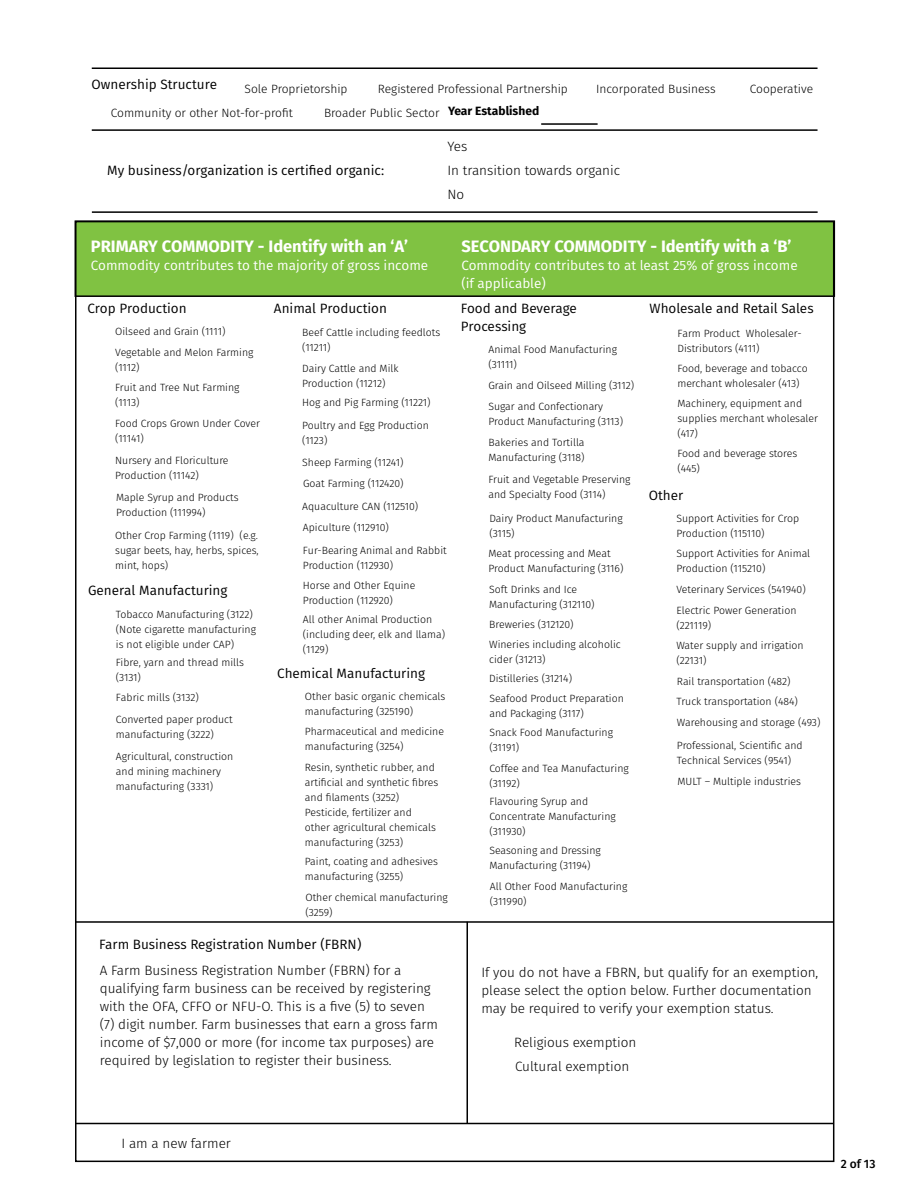
<style>
.page{position:relative;width:918px;height:1188px;background:#fff}
.page>*{position:absolute;margin:0;border:0;box-sizing:border-box;transform-origin:0 0}
.t1{font:700 16.5px "Fira Sans";color:#fff}
.t2{font:300 13.5px/18px "Fira Sans";color:#000}
.t3{font:13.5px/18px "Fira Sans";color:#000}
.t4{font:13.5px "Fira Sans";color:#fff}
.t5{font:300 12px "Fira Sans";color:#000}
.t6{font:700 12px "Fira Sans";color:#000}
.t7{font:500 12px "Fira Sans";color:#000}
.t8{font:300 10.5px/15px "Fira Sans";color:#000}
</style>
<div class="page">
<hr style="left:466px;top:922px;width:2px;height:202px;background:#000">
<hr style="left:92px;top:68px;width:726px;height:1px;background:#000">
<hr style="left:92px;top:129px;width:726px;height:2px;background:#000">
<hr style="left:92px;top:211px;width:726px;height:2px;background:#000">
<hr style="left:541px;top:123px;width:57px;height:2px;background:#000">
<div style="left:75px;top:220px;width:760px;height:77px;background:#80c242;border:2px solid #000"></div>
<hr style="left:76px;top:921px;width:758px;height:2px;background:#000">
<hr style="left:76px;top:1123px;width:758px;height:1px;background:#000">
<p class="t3" style="left:92px;top:75px;width:127px">Ownership Structure</p>
<p class="t5" style="left:111px;top:104px;width:184px">Community or other Not-for-profit</p>
<p class="t5" style="left:245px;top:80px;width:104px">Sole Proprietorship</p>
<p class="t5" style="left:596px;top:80px;width:121px">Incorporated Business</p>
<p class="t5" style="left:324px;top:104px;width:117px">Broader Public Sector</p>
<p class="t5" style="left:378px;top:80px;width:191px">Registered Professional Partnership</p>
<p class="t6" style="left:448px;top:102px;width:93px">Year Established</p>
<p class="t2" style="left:447px;top:137px;width:21px">Yes</p>
<p class="t3" style="left:107px;top:161px;width:279px">My business/organization is certified organic:</p>
<p class="t2" style="left:447px;top:161px;width:174px">In transition towards organic</p>
<p class="t2" style="left:447px;top:185px;width:18px">No</p>
<p class="t5" style="left:750px;top:80px;width:65px">Cooperative</p>
<p class="t1" style="left:91px;top:234px;width:319px">PRIMARY COMMODITY - Identify with an ‘A’</p>
<p class="t4" style="left:91px;top:256px;width:339px">Commodity contributes to the majority of gross income</p>
<p class="t1" style="left:461px;top:234px;width:332px">SECONDARY COMMODITY - Identify with a ‘B’</p>
<p class="t4" style="left:461px;top:256px;width:338px">Commodity contributes to at least 25% of gross income</p>
<p class="t4" style="left:461px;top:274px;width:86px">(if applicable)</p>
<p class="t3" style="left:87px;top:299px;width:101px">Crop Production</p>
<p class="t3" style="left:274px;top:299px;width:115px">Animal Production</p>
<p class="t3" style="left:461px;top:299px;width:118px">Food and Beverage<br>Processing</p>
<p class="t3" style="left:650px;top:299px;width:166px">Wholesale and Retail Sales</p>
<p class="t8" style="left:115px;top:324px;width:112px">Oilseed and Grain (1111)</p>
<p class="t8" style="left:115px;top:345px;width:140px">Vegetable and Melon Farming (1112)</p>
<p class="t8" style="left:115px;top:379px;width:126px">Fruit and Tree Nut Farming (1113)</p>
<p class="t8" style="left:302px;top:325px;width:139px">Beef Cattle including feedlots (11211)</p>
<p class="t8" style="left:302px;top:360px;width:98px">Dairy Cattle and Milk<br>Production (11212)</p>
<p class="t8" style="left:302px;top:395px;width:130px">Hog and Pig Farming (11221)</p>
<p class="t8" style="left:302px;top:418px;width:128px">Poultry and Egg Production (1123)</p>
<p class="t8" style="left:302px;top:455px;width:103px">Sheep Farming (11241)</p>
<p class="t8" style="left:303px;top:476px;width:102px">Goat Farming (112420)</p>
<p class="t8" style="left:302px;top:498px;width:118px">Aquaculture CAN (112510)</p>
<p class="t8" style="left:303px;top:520px;width:87px">Apiculture (112910)</p>
<p class="t8" style="left:303px;top:542px;width:145px">Fur-Bearing Animal and Rabbit<br>Production (112930)</p>
<p class="t8" style="left:303px;top:578px;width:114px">Horse and Other Equine<br>Production (112920)</p>
<p class="t8" style="left:677px;top:325px;width:126px">Farm Product Wholesaler-<br>Distributors (4111)</p>
<p class="t8" style="left:677px;top:361px;width:132px">Food, beverage and tobacco merchant wholesaler (413)</p>
<p class="t8" style="left:677px;top:396px;width:142px">Machinery, equipment and supplies merchant wholesaler (417)</p>
<p class="t8" style="left:677px;top:445px;width:122px">Food and beverage stores (445)</p>
<p class="t8" style="left:488px;top:342px;width:130px">Animal Food Manufacturing (31111)</p>
<p class="t8" style="left:488px;top:378px;width:147px">Grain and Oilseed Milling (3112)</p>
<p class="t8" style="left:488px;top:399px;width:136px">Sugar and Confectionary<br>Product Manufacturing (3113)</p>
<p class="t8" style="left:488px;top:435px;width:98px">Bakeries and Tortilla<br>Manufacturing (3118)</p>
<p class="t8" style="left:488px;top:472px;width:144px">Fruit and Vegetable Preserving and Specialty Food (3114)</p>
<p class="t8" style="left:489px;top:511px;width:135px">Dairy Product Manufacturing (3115)</p>
<p class="t8" style="left:488px;top:545px;width:137px">Meat processing and Meat<br>Product Manufacturing (3116)</p>
<p class="t8" style="left:489px;top:582px;width:107px">Soft Drinks and Ice<br>Manufacturing (312110)</p>
<p class="t8" style="left:489px;top:616px;width:86px">Breweries (312120)</p>
<p class="t8" style="left:489px;top:637px;width:133px">Wineries including alcoholic cider (31213)</p>
<p class="t8" style="left:489px;top:671px;width:84px">Distilleries (31214)</p>
<p class="t8" style="left:115px;top:416px;width:146px">Food Crops Grown Under Cover (11141)</p>
<p class="t8" style="left:115px;top:453px;width:115px">Nursery and Floriculture<br>Production (11142)</p>
<p class="t8" style="left:116px;top:490px;width:124px">Maple Syrup and Products<br>Production (111994)</p>
<p class="t8" style="left:115px;top:528px;width:145px;text-align:justify">Other Crop Farming (1119) (e.g. sugar beets, hay, herbs, spices, mint, hops)</p>
<p class="t8" style="left:116px;top:607px;width:142px">Tobacco Manufacturing (3122) (Note cigarette manufacturing is not eligible under CAP)</p>
<p class="t8" style="left:116px;top:654px;width:130px">Fibre, yarn and thread mills (3131)</p>
<p class="t8" style="left:116px;top:690px;width:84px">Fabric mills (3132)</p>
<p class="t3" style="left:649px;top:487px;width:36px">Other</p>
<p class="t8" style="left:676px;top:511px;width:124px">Support Activities for Crop<br>Production (115110)</p>
<p class="t8" style="left:676px;top:546px;width:135px">Support Activities for Animal<br>Production (115210)</p>
<p class="t8" style="left:676px;top:581px;width:131px">Veterinary Services (541940)</p>
<p class="t8" style="left:676px;top:603px;width:122px">Electric Power Generation (221119)</p>
<p class="t8" style="left:676px;top:638px;width:129px">Water supply and irrigation (22131)</p>
<p class="t8" style="left:677px;top:674px;width:115px">Rail transportation (482)</p>
<p class="t8" style="left:676px;top:694px;width:123px">Truck transportation (484)</p>
<p class="t8" style="left:677px;top:715px;width:145px">Warehousing and storage (493)</p>
<p class="t8" style="left:677px;top:738px;width:127px">Professional, Scientific and<br>Technical Services (9541)</p>
<p class="t8" style="left:677px;top:774px;width:125px">MULT – Multiple industries</p>
<p class="t3" style="left:88px;top:582px;width:141px">General Manufacturing</p>
<p class="t8" style="left:303px;top:612px;width:144px">All other Animal Production (including deer, elk and llama) (1129)</p>
<p class="t8" style="left:305px;top:689px;width:142px">Other basic organic chemicals manufacturing (325190)</p>
<p class="t8" style="left:305px;top:723px;width:141px">Pharmaceutical and medicine manufacturing (3254)</p>
<p class="t8" style="left:305px;top:759px;width:135px">Resin, synthetic rubber, and artificial and synthetic fibres and filaments (3252)</p>
<p class="t8" style="left:305px;top:805px;width:132px">Pesticide, fertilizer and other agricultural chemicals manufacturing (3253)</p>
<p class="t8" style="left:305px;top:854px;width:135px">Paint, coating and adhesives manufacturing (3255)</p>
<p class="t8" style="left:305px;top:889px;width:144px">Other chemical manufacturing (3259)</p>
<p class="t3" style="left:277px;top:665px;width:149px">Chemical Manufacturing</p>
<p class="t8" style="left:489px;top:691px;width:136px">Seafood Product Preparation and Packaging (3117)</p>
<p class="t8" style="left:489px;top:725px;width:125px">Snack Food Manufacturing (31191)</p>
<p class="t8" style="left:489px;top:761px;width:141px">Coffee and Tea Manufacturing (31192)</p>
<p class="t8" style="left:489px;top:794px;width:128px">Flavouring Syrup and<br>Concentrate Manufacturing (311930)</p>
<p class="t8" style="left:489px;top:843px;width:113px">Seasoning and Dressing<br>Manufacturing (31194)</p>
<p class="t8" style="left:490px;top:879px;width:139px">All Other Food Manufacturing (311990)</p>
<p class="t8" style="left:116px;top:712px;width:118px">Converted paper product manufacturing (3222)</p>
<p class="t8" style="left:116px;top:748px;width:119px">Agricultural, construction and mining machinery manufacturing (3331)</p>
<p class="t3" style="left:99px;top:935px;width:264px">Farm Business Registration Number (FBRN)</p>
<p class="t2" style="left:100px;top:961px;width:340px">A Farm Business Registration Number (FBRN) for a qualifying farm business can be received by registering with the OFA, CFFO or NFU-O. This is a five (5) to seven (7) digit number. Farm businesses that earn a gross farm income of $7,000 or more (for income tax purposes) are required by legislation to register their business.</p>
<p class="t2" style="left:481px;top:963px;width:339px">If you do not have a FBRN, but qualify for an exemption, please select the option below. Further documentation may be required to verify your exemption status.</p>
<p class="t2" style="left:514px;top:1033px;width:124px">Religious exemption</p>
<p class="t2" style="left:515px;top:1057px;width:116px">Cultural exemption</p>
<p class="t2" style="left:122px;top:1134px;width:111px">I am a new farmer</p>
<p class="t7" style="left:841px;top:1155px;width:36px">2 of 13</p>
</div>
